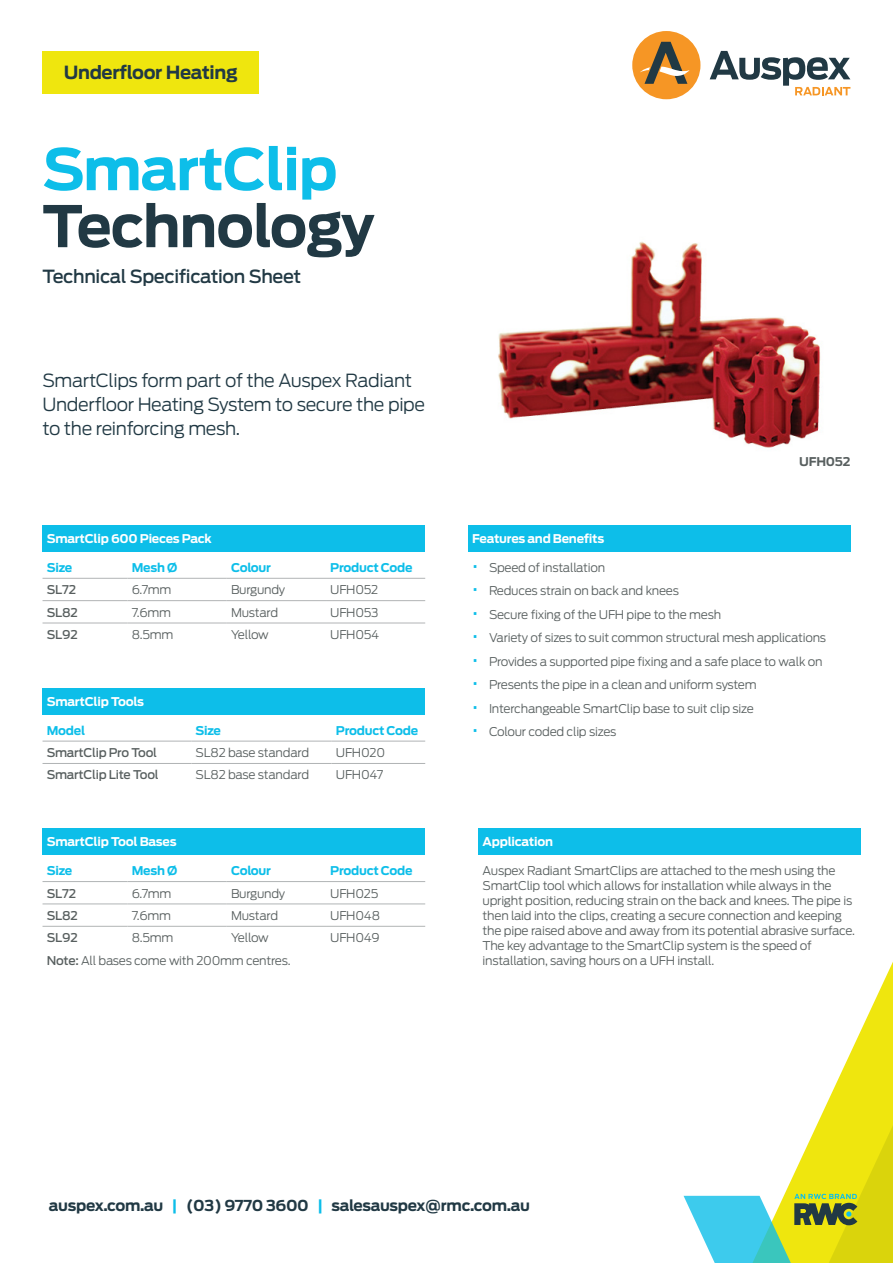
<style>
.page{position:relative;width:893px;height:1263px;background:#fff}
.page>*{position:absolute;margin:0;border:0;box-sizing:border-box;transform-origin:0 0}
.H1_-_Dark_Blue{font:700 57px "Antenna";letter-spacing:-.02em;color:#213944}
.H1_-_Blue{font:700 57px "Antenna";letter-spacing:-.02em;color:#0dbee9}
.Description_Blurb{font:300 18px/24px "Antenna";letter-spacing:-.02em;color:#213944}
.Scope_of_Use{font:500 18px "Antenna";letter-spacing:-.02em;color:#213944}
.t1{font:700 18px "Antenna";letter-spacing:-.02em;color:#213944}
.t2{font:700 15px "Antenna";letter-spacing:-.02em;color:#213944}
.Table_Body_-_Paragra{font:300 12px/15px "Antenna";letter-spacing:-.02em;color:#585f5f}
.Table_Body_-_Standar{font:300 12px "Antenna";letter-spacing:-.02em;color:#585f5f}
.Table_Heading{font:700 12px "Antenna";letter-spacing:-.02em;color:#fff}
.Table_Subheading{font:700 12px "Antenna";letter-spacing:-.02em;color:#0dbee9}
.Table_Body_-_Bold{font:500 12px "Antenna";letter-spacing:-.02em;color:#585f5f}
.Product_Code_Text{font:700 12px "Antenna";letter-spacing:-.02em;color:#585f5f}
.s1{font-weight:500}
.s2{font-size:18px;color:#0dbee9}
.s3{color:#0dbee9}
</style>
<div class="page">
<svg style="left:838px;top:962px;width:55px;height:117px"></svg>
<svg style="left:684px;top:1079px;width:209px;height:184px"></svg>
<div style="left:43px;top:51px;width:216px;height:42px;background:#efe60e"></div>
<div style="left:632px;top:31px;width:68px;height:68px;background:#f69625;border-radius:50%"></div>
<svg style="left:710px;top:51px;width:140px;height:44px"></svg>
<svg style="left:640px;top:42px;width:49px;height:42px"></svg>
<div style="left:468px;top:525px;width:382px;height:27px;background:#0dbee9"></div>
<img style="left:498px;top:241px;width:323px;height:207px">
<div style="left:43px;top:525px;width:382px;height:27px;background:#0dbee9"></div>
<hr style="left:43px;top:600px;width:85px;height:1px;background:#b1b4b5">
<hr style="left:128px;top:600px;width:99px;height:1px;background:#b1b4b5">
<hr style="left:227px;top:600px;width:99px;height:1px;background:#b1b4b5">
<hr style="left:326px;top:600px;width:99px;height:1px;background:#b1b4b5">
<hr style="left:43px;top:578px;width:85px;height:1px;background:#b1b4b5">
<hr style="left:128px;top:578px;width:99px;height:1px;background:#b1b4b5">
<hr style="left:227px;top:578px;width:99px;height:1px;background:#b1b4b5">
<hr style="left:326px;top:578px;width:99px;height:1px;background:#b1b4b5">
<hr style="left:43px;top:623px;width:85px;height:1px;background:#b1b4b5">
<hr style="left:128px;top:623px;width:99px;height:1px;background:#b1b4b5">
<hr style="left:227px;top:623px;width:99px;height:1px;background:#b1b4b5">
<hr style="left:326px;top:623px;width:99px;height:1px;background:#b1b4b5">
<div style="left:43px;top:688px;width:382px;height:26px;background:#0dbee9"></div>
<hr style="left:43px;top:741px;width:148px;height:1px;background:#b1b4b5">
<hr style="left:191px;top:741px;width:141px;height:1px;background:#b1b4b5">
<hr style="left:332px;top:741px;width:93px;height:1px;background:#b1b4b5">
<hr style="left:43px;top:763px;width:148px;height:1px;background:#b1b4b5">
<hr style="left:191px;top:763px;width:141px;height:1px;background:#b1b4b5">
<hr style="left:332px;top:763px;width:93px;height:1px;background:#b1b4b5">
<div style="left:43px;top:828px;width:382px;height:27px;background:#0dbee9"></div>
<hr style="left:43px;top:904px;width:85px;height:1px;background:#b1b4b5">
<hr style="left:128px;top:904px;width:99px;height:1px;background:#b1b4b5">
<hr style="left:227px;top:904px;width:99px;height:1px;background:#b1b4b5">
<hr style="left:326px;top:904px;width:99px;height:1px;background:#b1b4b5">
<hr style="left:43px;top:881px;width:85px;height:1px;background:#b1b4b5">
<hr style="left:128px;top:881px;width:99px;height:1px;background:#b1b4b5">
<hr style="left:227px;top:881px;width:99px;height:1px;background:#b1b4b5">
<hr style="left:326px;top:881px;width:99px;height:1px;background:#b1b4b5">
<hr style="left:43px;top:926px;width:85px;height:1px;background:#b1b4b5">
<hr style="left:128px;top:926px;width:99px;height:1px;background:#b1b4b5">
<hr style="left:227px;top:926px;width:99px;height:1px;background:#b1b4b5">
<hr style="left:326px;top:926px;width:99px;height:1px;background:#b1b4b5">
<div style="left:478px;top:828px;width:383px;height:27px;background:#0dbee9"></div>
<h2 class="t1" style="left:64px;top:62px;width:175px">Underfloor Heating</h2>
<p class="H1_-_Blue" style="left:43px;top:135px;width:297px">SmartClip</p>
<p class="H1_-_Dark_Blue" style="left:43px;top:192px;width:333px">Technology</p>
<p class="Scope_of_Use" style="left:43px;top:266px;width:260px">Technical Specification Sheet</p>
<p class="Description_Blurb" style="left:43px;top:369px;width:384px">SmartClips form part of the Auspex Radiant<br>Underfloor Heating System to secure the pipe to the reinforcing mesh.</p>
<p class="Table_Heading" style="left:47px;top:532px;width:167px">SmartClip 600 Pieces Pack</p>
<p class="Table_Subheading" style="left:47px;top:560px;width:27px">Size</p>
<p class="Table_Subheading" style="left:132px;top:560px;width:47px">Mesh Ø</p>
<p class="Table_Subheading" style="left:231px;top:560px;width:42px">Colour</p>
<p class="Table_Subheading" style="left:330px;top:560px;width:84px">Product Code</p>
<p class="Table_Body_-_Bold" style="left:47px;top:583px;width:31px">SL72</p>
<p class="Table_Body_-_Standar" style="left:132px;top:583px;width:41px">6.7mm</p>
<p class="Table_Body_-_Standar" style="left:231px;top:583px;width:56px">Burgundy</p>
<p class="Table_Body_-_Standar" style="left:330px;top:583px;width:50px">UFH052</p>
<p class="Table_Body_-_Bold" style="left:47px;top:605px;width:33px">SL82</p>
<p class="Table_Body_-_Standar" style="left:132px;top:605px;width:41px">7.6mm</p>
<p class="Table_Body_-_Standar" style="left:231px;top:605px;width:49px">Mustard</p>
<p class="Table_Body_-_Standar" style="left:330px;top:605px;width:50px">UFH053</p>
<p class="Table_Body_-_Bold" style="left:47px;top:627px;width:32px">SL92</p>
<p class="Table_Body_-_Standar" style="left:132px;top:627px;width:43px">8.5mm</p>
<p class="Table_Body_-_Standar" style="left:231px;top:627px;width:39px">Yellow</p>
<p class="Table_Body_-_Standar" style="left:330px;top:627px;width:51px">UFH054</p>
<p class="Table_Heading" style="left:47px;top:694px;width:99px">SmartClip Tools</p>
<p class="Table_Subheading" style="left:47px;top:723px;width:40px">Model</p>
<p class="Table_Subheading" style="left:196px;top:723px;width:27px">Size</p>
<p class="Table_Subheading" style="left:336px;top:723px;width:84px">Product Code</p>
<p class="Table_Body_-_Bold" style="left:47px;top:745px;width:112px">SmartClip Pro Tool</p>
<p class="Table_Body_-_Standar" style="left:196px;top:745px;width:115px">SL82 base standard</p>
<p class="Table_Body_-_Standar" style="left:336px;top:745px;width:51px">UFH020</p>
<p class="Table_Body_-_Bold" style="left:47px;top:768px;width:113px">SmartClip Lite Tool</p>
<p class="Table_Body_-_Standar" style="left:196px;top:768px;width:115px">SL82 base standard</p>
<p class="Table_Body_-_Standar" style="left:336px;top:768px;width:49px">UFH047</p>
<p class="Table_Heading" style="left:47px;top:835px;width:131px">SmartClip Tool Bases</p>
<p class="Table_Subheading" style="left:47px;top:864px;width:27px">Size</p>
<p class="Table_Subheading" style="left:132px;top:864px;width:47px">Mesh Ø</p>
<p class="Table_Subheading" style="left:231px;top:864px;width:42px">Colour</p>
<p class="Table_Subheading" style="left:330px;top:864px;width:84px">Product Code</p>
<p class="Table_Body_-_Bold" style="left:47px;top:886px;width:31px">SL72</p>
<p class="Table_Body_-_Standar" style="left:132px;top:886px;width:41px">6.7mm</p>
<p class="Table_Body_-_Standar" style="left:231px;top:886px;width:56px">Burgundy</p>
<p class="Table_Body_-_Standar" style="left:330px;top:886px;width:50px">UFH025</p>
<p class="Table_Body_-_Bold" style="left:47px;top:908px;width:33px">SL82</p>
<p class="Table_Body_-_Standar" style="left:132px;top:908px;width:41px">7.6mm</p>
<p class="Table_Body_-_Standar" style="left:231px;top:908px;width:49px">Mustard</p>
<p class="Table_Body_-_Standar" style="left:330px;top:908px;width:51px">UFH048</p>
<p class="Table_Body_-_Bold" style="left:47px;top:931px;width:32px">SL92</p>
<p class="Table_Body_-_Standar" style="left:132px;top:931px;width:43px">8.5mm</p>
<p class="Table_Body_-_Standar" style="left:231px;top:931px;width:39px">Yellow</p>
<p class="Table_Body_-_Standar" style="left:330px;top:931px;width:51px">UFH049</p>
<p class="Table_Body_-_Standar" style="left:47px;top:953px;width:245px"><span class="s1">Note:</span> All bases come with 200mm centres.</p>
<p class="Product_Code_Text" style="left:799px;top:454px;width:53px">UFH052</p>
<p class="Table_Heading" style="left:472px;top:532px;width:134px">Features and Benefits</p>
<p class="Table_Body_-_Paragra" style="left:472px;top:560px;width:135px"><span class="s2">•</span> Speed of installation</p>
<p class="Table_Body_-_Paragra" style="left:472px;top:584px;width:208px"><span class="s2">•</span> Reduces strain on back and knees</p>
<p class="Table_Body_-_Paragra" style="left:472px;top:607px;width:251px"><span class="s2">•</span> Secure fixing of the UFH pipe to the mesh</p>
<p class="Table_Body_-_Paragra" style="left:472px;top:631px;width:356px"><span class="s2">•</span> Variety of sizes to suit common structural mesh applications</p>
<p class="Table_Body_-_Paragra" style="left:472px;top:654px;width:352px"><span class="s2">•</span> Provides a supported pipe fixing and a safe place to walk on</p>
<p class="Table_Body_-_Paragra" style="left:472px;top:678px;width:286px"><span class="s2">•</span> Presents the pipe in a clean and uniform system</p>
<p class="Table_Body_-_Paragra" style="left:472px;top:701px;width:283px"><span class="s2">•</span> Interchangeable SmartClip base to suit clip size</p>
<p class="Table_Body_-_Paragra" style="left:472px;top:725px;width:146px"><span class="s2">•</span> Colour coded clip sizes</p>
<p class="Table_Heading" style="left:483px;top:835px;width:72px">Application</p>
<p class="Table_Body_-_Paragra" style="left:483px;top:863px;width:374px">Auspex Radiant SmartClips are attached to the mesh using the SmartClip tool which allows for installation while always in the upright position, reducing strain on the back and knees. The pipe is then laid into the clips, creating a secure connection and keeping the pipe raised above and away from its potential abrasive surface.<br>The key advantage to the SmartClip system is the speed of installation, saving hours on a UFH install.</p>
<p class="t2" style="left:49px;top:1197px;width:483px">auspex.com.au <span class="s3">|</span> (03) 9770 3600 <span class="s3">|</span> salesauspex@rmc.com.au</p>
</div>
